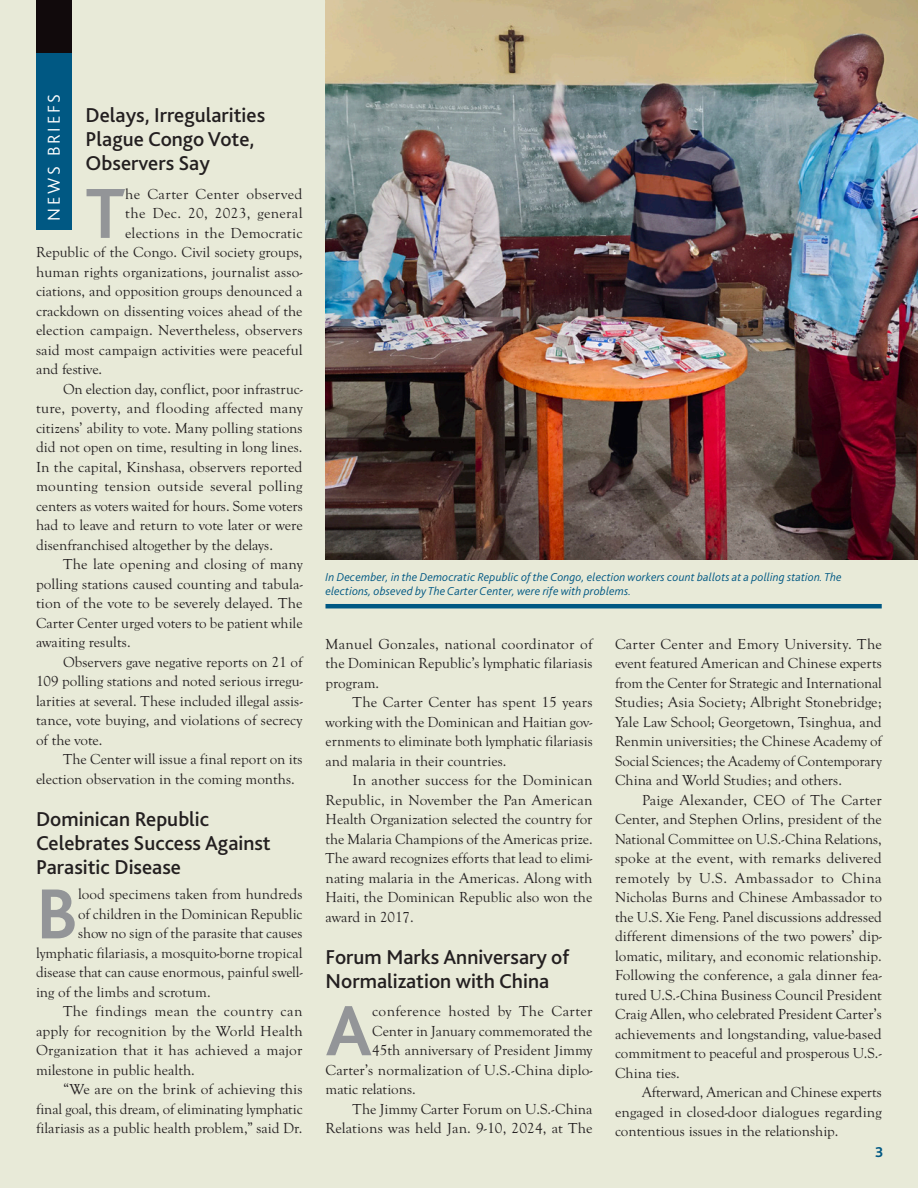
<style>
.page{position:relative;width:918px;height:1188px;background:#e8ead8}
.page>*{position:absolute;margin:0;border:0;box-sizing:border-box;transform-origin:0 0}
._1st_Para{font:700 74.25px "Bliss 2";color:#939598}
.News_Brief_Head{font:500 21px/24px "Bliss 2";color:#231f20}
.t1{font:300 18px "Bliss 2";letter-spacing:.15em;color:#fff}
.New_Body{font:15px/19.5px "Goudy Old Sty";color:#231f20;text-align:justify}
._1st_Para-2{font:15px "Goudy Old Sty";color:#231f20}
._1st_Para-3{font:15px "Goudy Old Sty";letter-spacing:.025em;color:#231f20}
._1st_Para-4{font:15px "Goudy Old Sty";letter-spacing:.02em;color:#231f20}
.t2{font:700 15px "Bliss 2";color:#005883}
.New_Caption_with_Rul{font:italic 300 12px/14.4px "Bliss 2";letter-spacing:.01em;color:#005883}
</style>
<div class="page">
<div style="left:36px;top:0;width:36px;height:63px;background:#110a0c"></div>
<div style="left:36px;top:53px;width:36px;height:177px;background:#005883"></div>
<hr style="left:326px;top:604px;width:556px;height:4px;background:#005883">
<img style="left:326px;top:0;width:592px;height:560px">
<p class="t1" style="left:43px;top:221px;width:128px;rotate:-90deg">NEWS BRIEFS</p>
<p class="News_Brief_Head" style="left:86px;top:103px;width:181px">Delays, Irregularities<br>Plague Congo Vote,<br>Observers Say</p>
<p class="_1st_Para" style="left:86px;top:167px;width:41px">T</p>
<p class="_1st_Para-3" style="left:125px;top:186px;width:179px">he Carter Center observed</p>
<p class="_1st_Para-4" style="left:125px;top:205px;width:179px">the Dec. 20, 2023, general</p>
<p class="_1st_Para-2" style="left:125px;top:225px;width:179px">elections in the Democratic</p>
<p class="_1st_Para-2" style="left:36px;top:244px;width:268px">Republic of the Congo. Civil society groups,</p>
<p class="_1st_Para-2" style="left:36px;top:264px;width:268px">human rights organizations, journalist asso-</p>
<p class="_1st_Para-2" style="left:36px;top:283px;width:268px">ciations, and opposition groups denounced a</p>
<p class="_1st_Para-2" style="left:36px;top:303px;width:268px">crackdown on dissenting voices ahead of the</p>
<p class="_1st_Para-2" style="left:36px;top:322px;width:268px">election campaign. Nevertheless, observers</p>
<p class="_1st_Para-2" style="left:36px;top:342px;width:268px">said most campaign activities were peaceful</p>
<p class="_1st_Para-2" style="left:36px;top:361px;width:68px">and festive.</p>
<p class="New_Body" style="left:36px;top:380px;width:268px;text-indent:27px">On election day, conflict, poor infrastruc&shy;ture, poverty, and flooding affected many citizens’ ability to vote. Many polling stations did not open on time, resulting in long lines.<br>In the capital, Kinshasa, observers reported mounting tension outside several polling centers as voters waited for hours. Some voters had to leave and return to vote later or were disenfranchised altogether by the delays.</p>
<p class="New_Body" style="left:36px;top:555px;width:268px;text-indent:27px">The late opening and closing of many polling stations caused counting and tabula&shy;tion of the vote to be severely delayed. The Carter Center urged voters to be patient while awaiting results.</p>
<p class="New_Body" style="left:36px;top:653px;width:268px;text-indent:27px">Observers gave negative reports on 21 of 109 polling stations and noted serious irregu&shy;larities at several. These included illegal assis&shy;tance, vote buying, and violations of secrecy of the vote.</p>
<p class="New_Body" style="left:36px;top:750px;width:268px;text-indent:27px">The Center will issue a final report on its election observation in the coming months.</p>
<p class="News_Brief_Head" style="left:36px;top:806px;width:236px">Dominican Republic<br>Celebrates Success Against<br>Parasitic Disease</p>
<p class="_1st_Para" style="left:36px;top:868px;width:44px">B</p>
<p class="_1st_Para-2" style="left:78px;top:886px;width:226px">lood specimens taken from hundreds</p>
<p class="_1st_Para-2" style="left:78px;top:906px;width:226px">of children in the Dominican Republic</p>
<p class="_1st_Para-2" style="left:78px;top:925px;width:226px">show no sign of the parasite that causes</p>
<p class="_1st_Para-2" style="left:36px;top:945px;width:268px">lymphatic filariasis, a mosquito-borne tropical</p>
<p class="_1st_Para-2" style="left:36px;top:964px;width:268px">disease that can cause enormous, painful swell-</p>
<p class="_1st_Para-2" style="left:36px;top:984px;width:176px">ing of the limbs and scrotum.</p>
<p class="New_Body" style="left:36px;top:1002px;width:268px;text-indent:27px">The findings mean the country can apply for recognition by the World Health Organization that it has achieved a major milestone in public health.</p>
<p class="New_Body" style="left:36px;top:1080px;width:268px;text-indent:27px">“We are on the brink of achieving this final goal, this dream, of eliminating lymphatic filariasis as a public health problem,” said Dr.</p>
<p class="New_Caption_with_Rul" style="left:326px;top:569px;width:518px">In December, in the Democratic Republic of the Congo, election workers count ballots at a polling station. The elections, obseved by The Carter Center, were rife with problems.</p>
<p class="New_Body" style="left:326px;top:634px;width:268px">Manuel Gonzales, national coordinator of the Dominican Republic’s lymphatic filariasis program.</p>
<p class="New_Body" style="left:326px;top:693px;width:269px;text-indent:27px">The Carter Center has spent 15 years working with the Dominican and Haitian gov&shy;ernments to eliminate both lymphatic filariasis and malaria in their countries.</p>
<p class="New_Body" style="left:326px;top:771px;width:269px;text-indent:27px">In another success for the Dominican Republic, in November the Pan American Health Organization selected the country for the Malaria Champions of the Americas prize.<br>The award recognizes efforts that lead to elimi&shy;nating malaria in the Americas. Along with Haiti, the Dominican Republic also won the award in 2017.</p>
<p class="News_Brief_Head" style="left:326px;top:944px;width:245px">Forum Marks Anniversary of<br>Normalization with China</p>
<p class="_1st_Para" style="left:326px;top:984px;width:48px">A</p>
<p class="_1st_Para-3" style="left:372px;top:1003px;width:222px">conference hosted by The Carter</p>
<p class="_1st_Para-2" style="left:372px;top:1023px;width:222px">Center in January commemorated the</p>
<p class="_1st_Para-2" style="left:372px;top:1042px;width:222px">45th anniversary of President Jimmy</p>
<p class="_1st_Para-2" style="left:326px;top:1062px;width:268px">Carter’s normalization of U.S.-China diplo-</p>
<p class="_1st_Para-2" style="left:326px;top:1081px;width:92px">matic relations.</p>
<p class="New_Body" style="left:326px;top:1099px;width:269px;text-align:right">The Jimmy Carter Forum on U.S.-China<br>Relations was held Jan. 9-10, 2024, at The</p>
<p class="New_Body" style="left:615px;top:634px;width:268px">Carter Center and Emory University. The event featured American and Chinese experts from the Center for Strategic and International Studies; Asia Society; Albright Stonebridge; Yale Law School; Georgetown, Tsinghua, and Renmin universities; the Chinese Academy of Social Sciences; the Academy of Contemporary China and World Studies; and others.</p>
<p class="New_Body" style="left:615px;top:790px;width:269px;text-indent:27px">Paige Alexander, CEO of The Carter Center, and Stephen Orlins, president of the National Committee on U.S.-China Relations, spoke at the event, with remarks delivered remotely by U.S. Ambassador to China Nicholas Burns and Chinese Ambassador to the U.S. Xie Feng. Panel discussions addressed different dimensions of the two powers’ dip&shy;lomatic, military, and economic relationship.<br>Following the conference, a gala dinner fea&shy;tured U.S.-China Business Council President Craig Allen, who celebrated President Carter’s achievements and longstanding, value-based commitment to peaceful and prosperous U.S.- China ties.</p>
<p class="New_Body" style="left:615px;top:1083px;width:268px;text-indent:27px">Afterward, American and Chinese experts engaged in closed-door dialogues regarding contentious issues in the relationship.</p>
<p class="t2" style="left:875px;top:1143px;width:10px">3</p>
</div>
